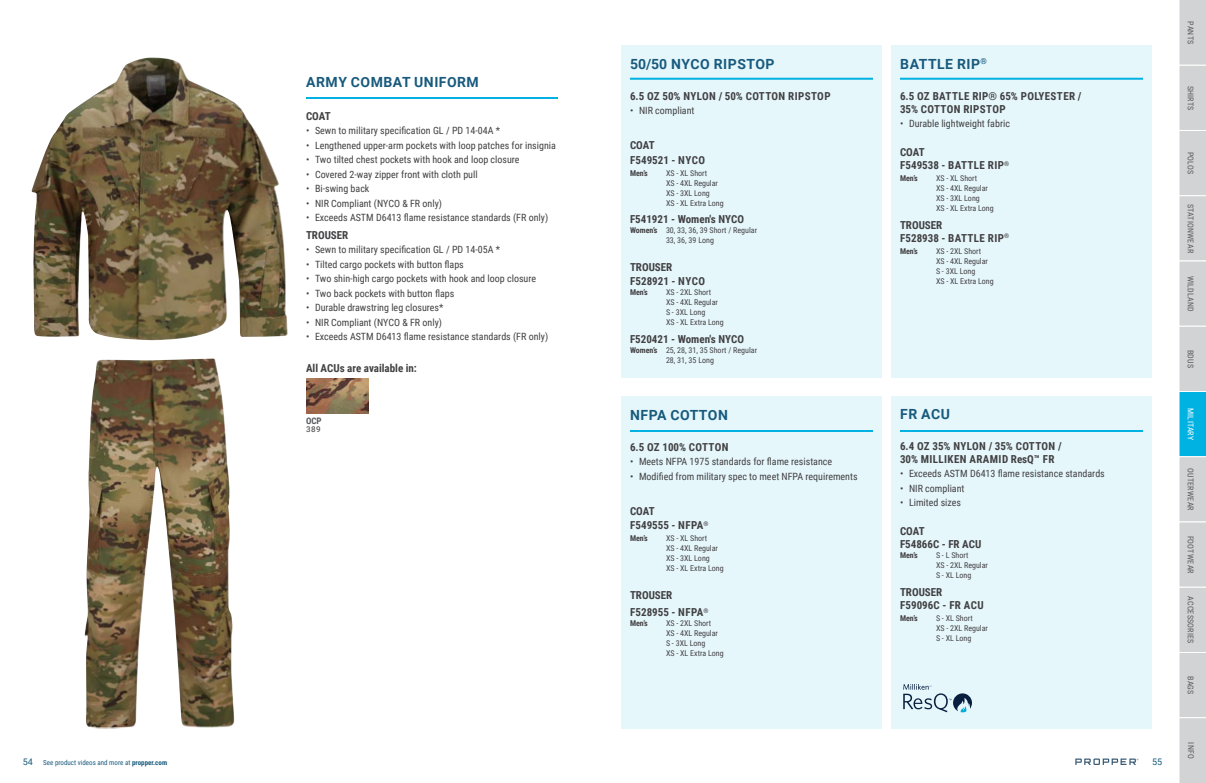
<style>
.page{position:relative;width:1206px;height:783px;background:#fff}
.page>*{position:absolute;margin:0;border:0;box-sizing:border-box;transform-origin:0 0}
.t1{font:700 14px "Roboto";letter-spacing:.035em;color:#185a7d}
.t2{font:700 11px/13px "Roboto Condensed";color:#414042}
.t3{font:700 11px/13px "Roboto Condensed";letter-spacing:.035em;color:#414042}
.t4{font:700 11px "Roboto Condensed";letter-spacing:.02em;color:#414042}
.t5{font:10px "Roboto Condensed";color:#414042}
.t6{font:700 9px "Roboto Condensed";color:#58595b}
.t7{font:9px "Roboto";color:#185a7d}
.t8{font:8px/10px "Roboto Condensed";color:#414042}
.t9{font:8px "Roboto Condensed";letter-spacing:.025em;color:#58595b}
.t10{font:700 8px "Roboto Condensed";color:#414042}
.t11{font:8px "Roboto Condensed";letter-spacing:.025em;color:#fff}
.t12{font:500 8px "Roboto";color:#58595b}
.t13{font:7px "Roboto Condensed";color:#185a7d}
.s1{font-weight:700}
.s2{font-family:"Roboto";font-size:9px}
</style>
<div class="page">
<div style="left:621px;top:45px;width:261px;height:333px;background:#e6f7fc"></div>
<div style="left:621px;top:396px;width:261px;height:333px;background:#e6f7fc"></div>
<div style="left:891px;top:396px;width:261px;height:333px;background:#e6f7fc"></div>
<div style="left:891px;top:45px;width:261px;height:333px;background:#e6f7fc"></div>
<hr style="left:630px;top:78px;width:243px;height:2px;background:#00b2e2">
<hr style="left:630px;top:430px;width:243px;height:2px;background:#00b2e2">
<hr style="left:900px;top:78px;width:243px;height:2px;background:#00b2e2">
<hr style="left:900px;top:430px;width:243px;height:2px;background:#00b2e2">
<img style="left:31px;top:58px;width:257px;height:282px">
<img style="left:84px;top:358px;width:151px;height:371px">
<hr style="left:306px;top:97px;width:252px;height:2px;background:#00b2e2">
<img style="left:306px;top:378px;width:63px;height:36px">
<svg style="left:903px;top:684px;width:69px;height:29px"></svg>
<svg style="left:1179px;top:0;width:27px;height:783px;background:#c1d1d6"></svg>
<svg style="left:1075px;top:759px;width:63px;height:6px"></svg>
<h1 class="t1" style="left:306px;top:72px;width:174px">ARMY COMBAT UNIFORM</h1>
<p class="t2" style="left:306px;top:109px;width:26px">COAT</p>
<p class="t5" style="left:306px;top:123px;width:196px">• Sewn to military specification GL / PD 14-04A *</p>
<p class="t5" style="left:306px;top:138px;width:251px">• Lengthened upper-arm pockets with loop patches for insignia</p>
<p class="t5" style="left:306px;top:152px;width:215px">• Two tilted chest pockets with hook and loop closure</p>
<p class="t5" style="left:306px;top:167px;width:173px">• Covered 2-way zipper front with cloth pull</p>
<p class="t5" style="left:306px;top:181px;width:65px">• Bi-swing back</p>
<p class="t5" style="left:306px;top:196px;width:138px">• NIR Compliant (NYCO &amp; FR only)</p>
<p class="t5" style="left:306px;top:210px;width:244px">• Exceeds ASTM D6413 flame resistance standards (FR only)</p>
<p class="t2" style="left:306px;top:228px;width:44px">TROUSER</p>
<p class="t5" style="left:306px;top:242px;width:196px">• Sewn to military specification GL / PD 14-05A *</p>
<p class="t5" style="left:306px;top:257px;width:159px">• Tilted cargo pockets with button flaps</p>
<p class="t5" style="left:306px;top:271px;width:232px">• Two shin-high cargo pockets with hook and loop closure</p>
<p class="t5" style="left:306px;top:286px;width:150px">• Two back pockets with button flaps</p>
<p class="t5" style="left:306px;top:300px;width:139px">• Durable drawstring leg closures*</p>
<p class="t5" style="left:306px;top:315px;width:138px">• NIR Compliant (NYCO &amp; FR only)</p>
<p class="t5" style="left:306px;top:329px;width:244px">• Exceeds ASTM D6413 flame resistance standards (FR only)</p>
<p class="t2" style="left:306px;top:361px;width:113px">All ACUs are available in:</p>
<p class="t6" style="left:306px;top:414px;width:17px">OCP</p>
<p class="t12" style="left:306px;top:423px;width:16px">389</p>
<h1 class="t1" style="left:630px;top:54px;width:146px">50/50 NYCO RIPSTOP</h1>
<p class="t3" style="left:630px;top:89px;width:202px">6.5 OZ 50% NYLON / 50% COTTON RIPSTOP</p>
<p class="t5" style="left:630px;top:104px;width:66px">• NIR compliant</p>
<p class="t2" style="left:630px;top:138px;width:77px;line-height:14.5px">COAT<br>F549521 - NYCO</p>
<p class="t10" style="left:630px;top:167px;width:19px">Men’s</p>
<p class="t8" style="left:666px;top:168px;width:59px">XS - XL Short<br>XS - 4XL Regular<br>XS - 3XL Long<br>XS - XL Extra Long</p>
<p class="t2" style="left:630px;top:212px;width:116px">F541921 - Women's NYCO</p>
<p class="t8" style="left:666px;top:225px;width:93px;text-indent:-36px"><span class="s1">Women’s</span> 30, 33, 36, 39 Short / Regular<br>33, 36, 39 Long</p>
<p class="t2" style="left:630px;top:259px;width:77px;line-height:14.5px">TROUSER<br>F528921 - NYCO</p>
<p class="t10" style="left:630px;top:287px;width:19px">Men’s</p>
<p class="t8" style="left:666px;top:287px;width:59px">XS - 2XL Short<br>XS - 4XL Regular<br>S - 3XL Long<br>XS - XL Extra Long</p>
<p class="t2" style="left:630px;top:332px;width:116px">F520421 - Women's NYCO</p>
<p class="t8" style="left:666px;top:345px;width:93px;text-indent:-36px"><span class="s1">Women’s</span> 25, 28, 31, 35 Short / Regular<br>28, 31, 35 Long</p>
<h1 class="t1" style="left:630px;top:405px;width:99px">NFPA COTTON</h1>
<p class="t4" style="left:630px;top:439px;width:100px">6.5 OZ 100% COTTON</p>
<p class="t5" style="left:630px;top:455px;width:204px">• Meets NFPA 1975 standards for flame resistance</p>
<p class="t5" style="left:630px;top:469px;width:229px">• Modified from military spec to meet NFPA requirements</p>
<p class="t2" style="left:630px;top:503px;width:80px;line-height:14.5px">COAT<br>F549555 - NFPA<sup>®</sup></p>
<p class="t10" style="left:630px;top:533px;width:19px">Men’s</p>
<p class="t8" style="left:666px;top:533px;width:59px">XS - XL Short<br>XS - 4XL Regular<br>XS - 3XL Long<br>XS - XL Extra Long</p>
<p class="t2" style="left:630px;top:586px;width:80px;line-height:17.5px">TROUSER<br>F528955 - NFPA<sup>®</sup></p>
<p class="t10" style="left:630px;top:618px;width:19px">Men’s</p>
<p class="t8" style="left:666px;top:618px;width:59px">XS - 2XL Short<br>XS - 4XL Regular<br>S - 3XL Long<br>XS - XL Extra Long</p>
<h1 class="t1" style="left:900px;top:54px;width:88px">BATTLE RIP<sup>®</sup></h1>
<p class="t3" style="left:900px;top:89px;width:183px">6.5 OZ BATTLE RIP® 65% POLYESTER /<br>35% COTTON RIPSTOP</p>
<p class="t5" style="left:900px;top:117px;width:111px">• Durable lightweight fabric</p>
<p class="t2" style="left:900px;top:146px;width:111px">COAT<br>F549538 - BATTLE RIP<sup>®</sup></p>
<p class="t10" style="left:900px;top:173px;width:19px">Men’s</p>
<p class="t8" style="left:936px;top:173px;width:59px">XS - XL Short<br>XS - 4XL Regular<br>XS - 3XL Long<br>XS - XL Extra Long</p>
<p class="t2" style="left:900px;top:218px;width:111px">TROUSER<br>F528938 - BATTLE RIP<sup>®</sup></p>
<p class="t10" style="left:900px;top:245px;width:19px">Men’s</p>
<p class="t8" style="left:936px;top:245px;width:59px">XS - 2XL Short<br>XS - 4XL Regular<br>S - 3XL Long<br>XS - XL Extra Long</p>
<h1 class="t1" style="left:900px;top:404px;width:51px">FR ACU</h1>
<p class="t3" style="left:900px;top:439px;width:163px">6.4 OZ 35% NYLON / 35% COTTON /<br>30% MILLIKEN ARAMID ResQ™ FR</p>
<p class="t5" style="left:900px;top:467px;width:206px">• Exceeds ASTM D6413 flame resistance standards</p>
<p class="t5" style="left:900px;top:481px;width:66px">• NIR compliant</p>
<p class="t5" style="left:900px;top:496px;width:63px">• Limited sizes</p>
<p class="t2" style="left:900px;top:525px;width:83px">COAT<br>F54866C - FR ACU</p>
<p class="t10" style="left:900px;top:550px;width:19px">Men’s</p>
<p class="t8" style="left:936px;top:550px;width:54px">S - L Short<br>XS - 2XL Regular<br>S - XL Long</p>
<p class="t2" style="left:900px;top:585px;width:85px">TROUSER<br>F59096C - FR ACU</p>
<p class="t10" style="left:900px;top:612px;width:19px">Men’s</p>
<p class="t8" style="left:936px;top:613px;width:54px">S - XL Short<br>XS - 2XL Regular<br>S - XL Long</p>
<p class="t13" style="left:23px;top:758px;width:146px"><span class="s2">54</span> See product videos and more at <span class="s1">propper.com</span></p>
<p class="t7" style="left:1152px;top:755px;width:12px">55</p>
<p class="t9" style="left:1196px;top:21px;width:24px;rotate:90deg">PANTS</p>
<p class="t9" style="left:1196px;top:86px;width:26px;rotate:90deg">SHIRTS</p>
<p class="t9" style="left:1196px;top:152px;width:24px;rotate:90deg">POLOS</p>
<p class="t9" style="left:1196px;top:204px;width:51px;rotate:90deg">STATIONWEAR</p>
<p class="t9" style="left:1196px;top:276px;width:37px;rotate:90deg">WILDLAND</p>
<p class="t9" style="left:1196px;top:350px;width:20px;rotate:90deg">BDUS</p>
<p class="t11" style="left:1196px;top:408px;width:33px;rotate:90deg">MILITARY</p>
<p class="t9" style="left:1196px;top:468px;width:44px;rotate:90deg">OUTERWEAR</p>
<p class="t9" style="left:1196px;top:536px;width:40px;rotate:90deg">FOOTWEAR</p>
<p class="t9" style="left:1196px;top:596px;width:49px;rotate:90deg">ACCESSORIES</p>
<p class="t9" style="left:1196px;top:676px;width:20px;rotate:90deg">BAGS</p>
<p class="t9" style="left:1197px;top:742px;width:18px;rotate:90deg">INFO</p>
</div>
